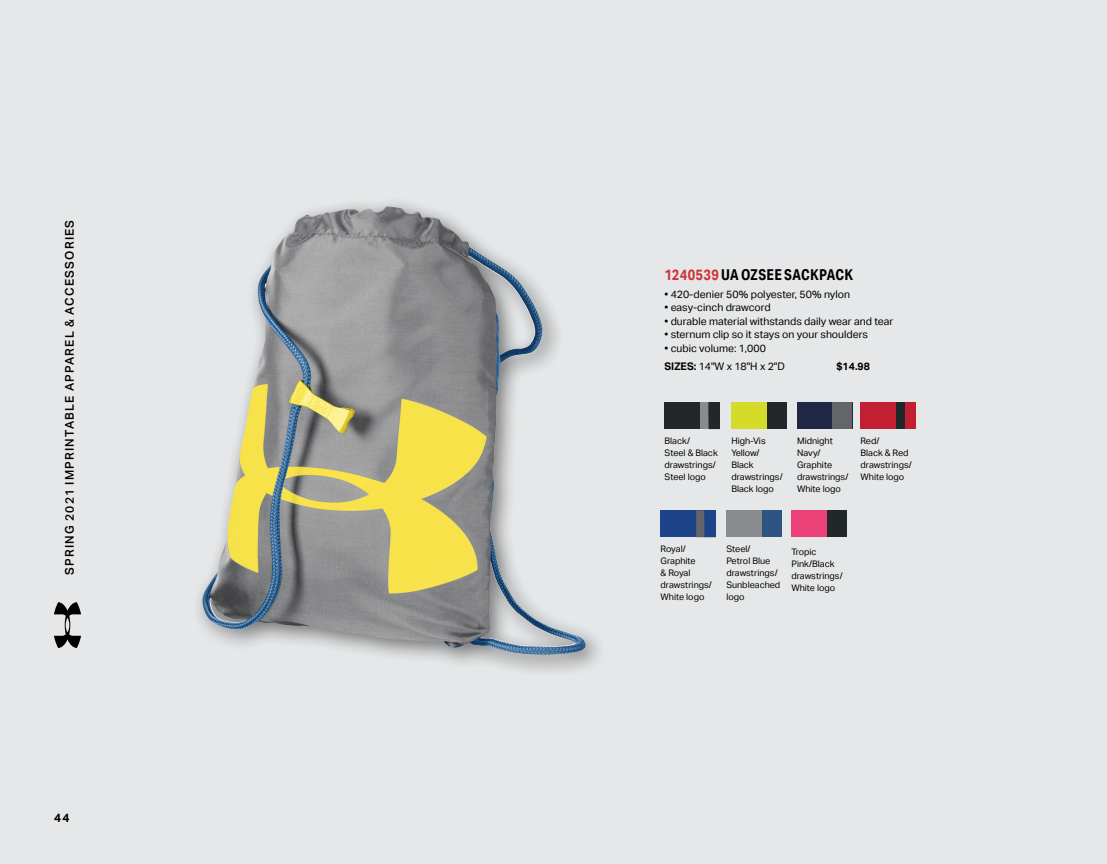
<style>
.page{position:relative;width:1107px;height:864px;background:#e6e7e8}
.page>*{position:absolute;margin:0;border:0;box-sizing:border-box;transform-origin:0 0}
.t1{font:700 15px "ARMOUR Cd";letter-spacing:.025em;color:#000}
.t2{font:500 12px "ARMOUR";letter-spacing:.1em;color:#000}
.t3{font:700 12px "ARMOUR";color:#000}
.t4{font:10.5px/18px "ARMOUR";color:#000}
.t5{font:700 10.5px "ARMOUR";color:#000}
.t6{font:9px/12px "ARMOUR";color:#000}
.s1{color:#d13138}
.s2{font-weight:700}
</style>
<div class="page">
<div style="left:192px;top:196px;width:416px;height:481px;background:#000;opacity:.5"></div>
<img style="left:202px;top:209px;width:384px;height:446px">
<div style="left:665px;top:402px;width:55px;height:27px;background:#222829"></div>
<div style="left:861px;top:402px;width:55px;height:27px;background:#c21f32"></div>
<div style="left:731px;top:402px;width:55px;height:27px;background:#d4db29"></div>
<div style="left:661px;top:510px;width:55px;height:27px;background:#1d4388"></div>
<div style="left:797px;top:402px;width:55px;height:27px;background:#202845"></div>
<div style="left:726px;top:510px;width:55px;height:27px;background:#898b8e"></div>
<div style="left:700px;top:402px;width:9px;height:27px;background:#898b8e"></div>
<div style="left:896px;top:402px;width:9px;height:27px;background:#222829"></div>
<div style="left:696px;top:510px;width:9px;height:27px;background:#63656a"></div>
<div style="left:708px;top:402px;width:12px;height:27px;background:#222829"></div>
<div style="left:767px;top:402px;width:19px;height:27px;background:#222829"></div>
<div style="left:833px;top:402px;width:19px;height:27px;background:#63656a"></div>
<div style="left:704px;top:510px;width:12px;height:27px;background:#1d4388"></div>
<div style="left:762px;top:510px;width:19px;height:27px;background:#2e5482"></div>
<div style="left:791px;top:510px;width:56px;height:27px;background:#eb4179"></div>
<div style="left:827px;top:510px;width:20px;height:27px;background:#222829"></div>
<svg style="left:54px;top:602px;width:27px;height:46px"></svg>
<h2 class="t2" style="left:63px;top:575px;width:356px;rotate:-90deg">SPRING 2021 IMPRINTABLE APPAREL &amp; ACCESSORIES</h2>
<h2 class="t3" style="left:54px;top:811px;width:17px">44</h2>
<h1 class="t1" style="left:665px;top:265px;width:190px"><span class="s1">1240539</span> UA OZSEE SACKPACK</h1>
<p class="t4" style="left:665px;top:285px;width:187px">• 420-denier 50% polyester, 50% nylon</p>
<p class="t4" style="left:665px;top:299px;width:108px">• easy-cinch drawcord</p>
<p class="t4" style="left:665px;top:312px;width:230px">• durable material withstands daily wear and tear</p>
<p class="t4" style="left:665px;top:326px;width:205px">• sternum clip so it stays on your shoulders</p>
<p class="t4" style="left:665px;top:339px;width:122px">• cubic volume: 1,000<br><span class="s2">SIZES:</span> 14"W x 18"H x 2"D</p>
<p class="t5" style="left:836px;top:360px;width:35px">$14.98</p>
<p class="t6" style="left:665px;top:435px;width:55px">Black/<br>Steel &amp; Black drawstrings/<br>Steel logo</p>
<p class="t6" style="left:861px;top:435px;width:53px">Red/<br>Black &amp; Red drawstrings/<br>White logo</p>
<p class="t6" style="left:797px;top:435px;width:53px">Midnight<br>Navy/<br>Graphite drawstrings/<br>White logo</p>
<p class="t6" style="left:731px;top:435px;width:53px">High-Vis<br>Yellow/<br>Black drawstrings/<br>Black logo</p>
<p class="t6" style="left:661px;top:543px;width:53px">Royal/<br>Graphite<br>&amp; Royal drawstrings/<br>White logo</p>
<p class="t6" style="left:726px;top:543px;width:55px">Steel/<br>Petrol Blue drawstrings/<br>Sunbleached logo</p>
<p class="t6" style="left:791px;top:545px;width:53px">Tropic<br>Pink/Black drawstrings/<br>White logo</p>
</div>
